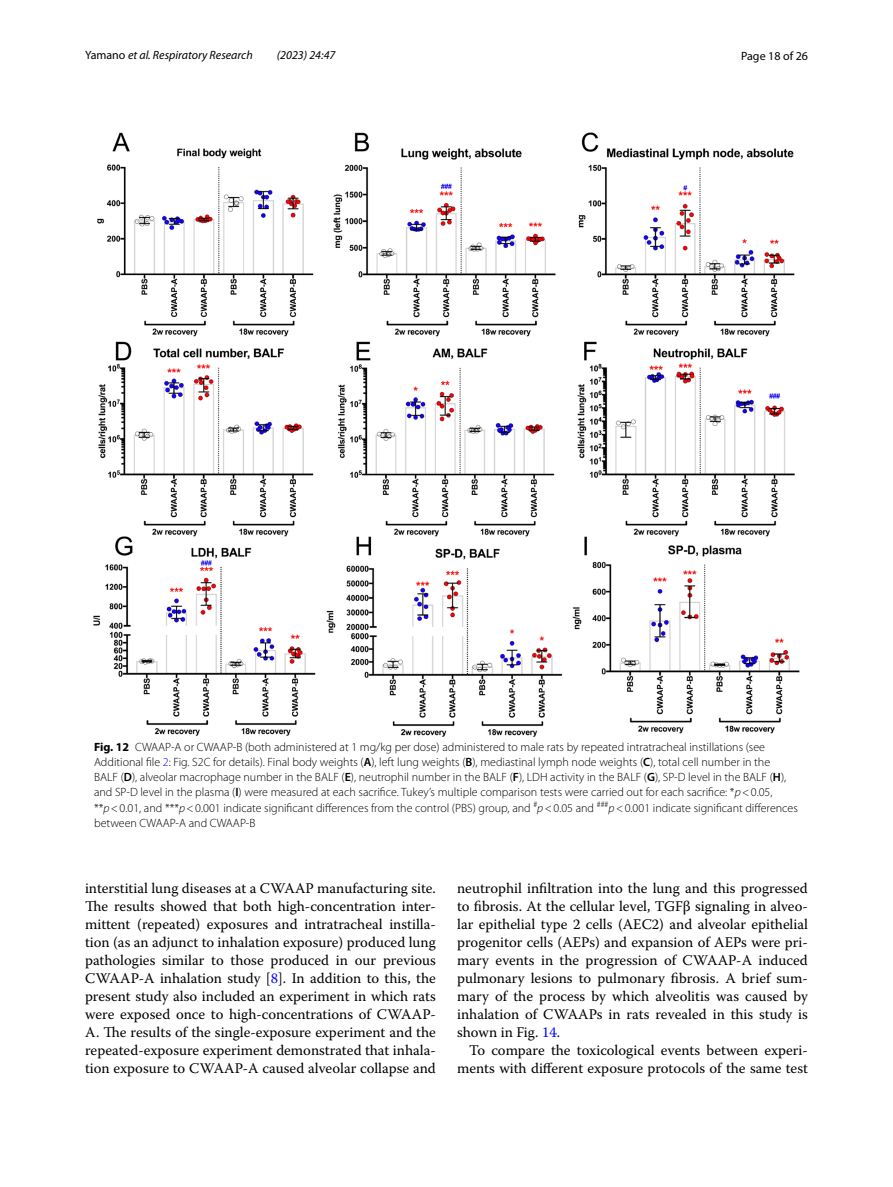
<style>
.page{position:relative;width:893px;height:1187px;background:#fff}
.page>*{position:absolute;margin:0;border:0;box-sizing:border-box;transform-origin:0 0}
.t1{font:14.7px/18px "Warnock Pro";color:#000;text-align:justify}
.t2{font:300 12px/15px "Myriad Pro";color:#000}
.t3{font:italic 12px "Myriad Pro";color:#000}
.t4{font:12px "Myriad Pro";color:#000}
.s1{font-style:normal}
.s2{font-weight:700}
.s3{color:#00f}
.s4{font-weight:600}
.s5{font-style:italic}
</style>
<div class="page">
<img style="left:94px;top:133px;width:705px;height:603px">
<p class="t3" style="left:85px;top:48px;width:169px"><span class="s1">Yamano</span> et al. Respiratory Research</p>
<p class="t3" style="left:277px;top:48px;width:60px">(2023) 24:47</p>
<p class="t4" style="left:741px;top:48px;width:68px">Page 18 of 26</p>
<p class="t2" style="left:94px;top:740px;width:705px"><span class="s2">Fig. 12</span> CWAAP-A or CWAAP-B (both administered at 1 mg/kg per dose) administered to male rats by repeated intratracheal instillations (see Additional file <span class="s3">2</span>: Fig. S2C for details). Final body weights (<span class="s4">A</span>), left lung weights (<span class="s4">B</span>), mediastinal lymph node weights (<span class="s4">C</span>), total cell number in the<br>BALF (<span class="s4">D</span>), alveolar macrophage number in the BALF (<span class="s4">E</span>), neutrophil number in the BALF (<span class="s4">F</span>), LDH activity in the BALF (<span class="s4">G</span>), SP-D level in the BALF (<span class="s4">H</span>), and SP-D level in the plasma (<span class="s4">I</span>) were measured at each sacrifice. Tukey’s multiple comparison tests were carried out for each sacrifice: *<span class="s5">p</span>&lt;0.05, **<span class="s5">p</span>&lt;0.01, and ***<span class="s5">p</span>&lt;0.001 indicate significant differences from the control (PBS) group, and <sup>#</sup><span class="s5">p</span>&lt;0.05 and <sup>###</sup><span class="s5">p</span>&lt;0.001 indicate significant differences between CWAAP-A and CWAAP-B</p>
<p class="t1" style="left:85px;top:878px;width:352px">interstitial lung diseases at a CWAAP manufacturing site.<br>The results showed that both high-concentration inter&shy;mittent (repeated) exposures and intratracheal instilla&shy;tion (as an adjunct to inhalation exposure) produced lung pathologies similar to those produced in our previous CWAAP-A inhalation study [<span class="s3">8</span>]. In addition to this, the present study also included an experiment in which rats were exposed once to high-concentrations of CWAAP-A. The results of the single-exposure experiment and the repeated-exposure experiment demonstrated that inhala&shy;tion exposure to CWAAP-A caused alveolar collapse and</p>
<p class="t1" style="left:457px;top:878px;width:352px">neutrophil infiltration into the lung and this progressed to fibrosis. At the cellular level, TGFβ signaling in alveo&shy;lar epithelial type 2 cells (AEC2) and alveolar epithelial progenitor cells (AEPs) and expansion of AEPs were pri&shy;mary events in the progression of CWAAP-A induced pulmonary lesions to pulmonary fibrosis. A brief sum&shy;mary of the process by which alveolitis was caused by inhalation of CWAAPs in rats revealed in this study is shown in Fig. <span class="s3">14</span>.</p>
<p class="t1" style="left:457px;top:1040px;width:352px;text-align:right">To compare the toxicological events between experi&shy;ments with different exposure protocols of the same test</p>
</div>
